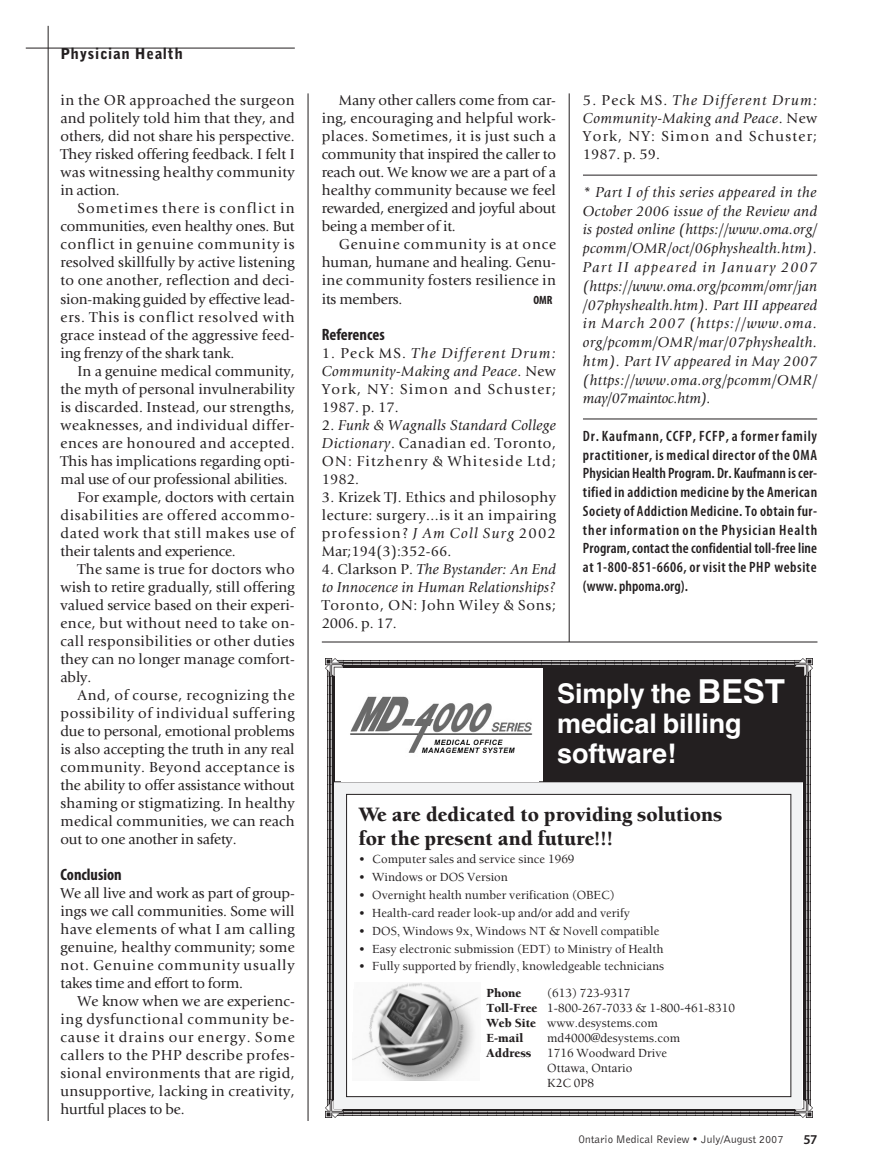
<style>
.page{position:relative;width:878px;height:1175px;background:#fff}
.page>*{position:absolute;margin:0;border:0;box-sizing:border-box;transform-origin:0 0}
.t1{font:700 27px/30px "Helvetica";letter-spacing:-.005em;color:#fff}
.t2{font:900 21px/24px "Berkeley";color:#231f20}
.t3{font:700 condensed 16.5px "Myriad Pro";color:#231f20}
.t4{font:15px/18px "Giovanni";letter-spacing:.01em;color:#231f20;text-align:justify}
.t5{font:italic 15px/18.8px "Giovanni";letter-spacing:.01em;color:#231f20}
.t6{font:600 condensed 15px/18.8px "Myriad Pro";letter-spacing:.035em;color:#231f20;text-align:justify}
.t7{font:15px "Giovanni";letter-spacing:.045em;color:#231f20}
.t8{font:15px "Giovanni";letter-spacing:-.01em;color:#231f20}
.t9{font:15px/18px "Giovanni";letter-spacing:.05em;color:#231f20}
.t10{font:15px "Giovanni";letter-spacing:.035em;color:#231f20}
.t11{font:15px "Giovanni";letter-spacing:.04em;color:#231f20}
.t12{font:900 15px "Bell Gothic BT";letter-spacing:.05em;color:#231f20}
.t13{font:600 13.5px "Myriad Pro";color:#231f20}
.t14{font:500 12.75px/15px "Berkeley";color:#231f20}
.t15{font:900 12.75px "Berkeley";color:#231f20}
.t16{font:700 condensed 12px "Myriad Pro";color:#231f20}
.t17{font:11.25px "Bell Gothic BT";color:#231f20}
.s1{font-style:italic}
.s2{font-style:normal}
.s3{font-size:33px}
.s4{font-weight:900}
</style>
<div class="page">
<hr style="left:583px;top:175px;width:234px;height:1px;background:#231f20">
<hr style="left:583px;top:419px;width:234px;height:1px;background:#231f20">
<hr style="left:26px;top:48px;width:269px;height:1px;background:#231f20">
<hr style="left:308px;top:93px;width:1px;height:1027px;background:#231f20">
<hr style="left:48px;top:26px;width:1px;height:1095px;background:#231f20">
<hr style="left:569px;top:93px;width:1px;height:1027px;background:#231f20">
<hr style="left:322px;top:641px;width:495px;height:1px;background:#231f20">
<img style="left:326px;top:658px;width:18px;height:18px">
<svg style="left:344px;top:658px;width:450px;height:9px"></svg>
<img style="left:794px;top:658px;width:18px;height:18px">
<svg style="left:803px;top:676px;width:8px;height:423px;background:#514d4e"></svg>
<img style="left:794px;top:1099px;width:18px;height:18px">
<svg style="left:344px;top:1108px;width:450px;height:9px"></svg>
<img style="left:326px;top:1099px;width:18px;height:18px">
<svg style="left:327px;top:676px;width:8px;height:423px;background:#646162"></svg>
<div style="left:543px;top:666px;width:260px;height:115px;background:#231f20"></div>
<div style="left:335px;top:782px;width:467px;height:326px;background:#f2f3f4"></div>
<div style="left:346px;top:794px;width:444px;height:302px;background:#fff"></div>
<div style="left:346px;top:794px;width:445px;height:302px;border:1px solid #231f20"></div>
<hr style="left:333px;top:781px;width:471px;height:1px;background:#231f20">
<img style="left:341px;top:672px;width:192px;height:81px">
<img style="left:352px;top:982px;width:127px;height:98px">
<p class="t12" style="left:60px;top:48px;width:124px">Physician Health</p>
<p class="t4" style="left:60px;top:93px;width:236px">in the OR approached the surgeon and politely told him that they, and others, did not share his perspective.<br>They risked offering feedback. I felt I was witnessing healthy community in action.</p>
<p class="t4" style="left:60px;top:201px;width:236px;text-indent:17px">Sometimes there is conflict in communities, even healthy ones. But conflict in genuine community is resolved skillfully by active listening to one another, reflection and deci&shy;sion-making guided by effective lead&shy;ers. This is conflict resolved with grace instead of the aggressive feed&shy;ing frenzy of the shark tank.</p>
<p class="t4" style="left:77px;top:363px;width:219px">In a genuine medical community,</p>
<p class="t4" style="left:60px;top:381px;width:236px">the myth of personal invulnerability</p>
<p class="t4" style="left:60px;top:399px;width:236px">is discarded. Instead, our strengths,</p>
<p class="t10" style="left:60px;top:419px;width:236px">weaknesses, and individual differ-</p>
<p class="t7" style="left:60px;top:437px;width:236px">ences are honoured and accepted.</p>
<p class="t4" style="left:60px;top:453px;width:236px">This has implications regarding opti-</p>
<p class="t8" style="left:60px;top:473px;width:228px">mal use of our professional abilities.</p>
<p class="t4" style="left:77px;top:489px;width:219px">For example, doctors with certain</p>
<p class="t7" style="left:60px;top:509px;width:236px">disabilities are offered accommo-</p>
<p class="t9" style="left:60px;top:525px;width:236px">dated work that still makes use of</p>
<p class="t8" style="left:60px;top:545px;width:177px">their talents and experience.</p>
<p class="t4" style="left:77px;top:561px;width:219px">The same is true for doctors who</p>
<p class="t4" style="left:60px;top:579px;width:236px">wish to retire gradually, still offering</p>
<p class="t4" style="left:60px;top:597px;width:236px">valued service based on their experi-</p>
<p class="t10" style="left:60px;top:617px;width:236px">ence, but without need to take on-</p>
<p class="t4" style="left:60px;top:633px;width:236px">call responsibilities or other duties</p>
<p class="t4" style="left:60px;top:651px;width:236px">they can no longer manage comfort-</p>
<p class="t4" style="left:60px;top:669px;width:32px">ably.</p>
<p class="t7" style="left:77px;top:689px;width:219px">And, of course, recognizing the</p>
<p class="t7" style="left:60px;top:707px;width:236px">possibility of individual suffering</p>
<p class="t8" style="left:60px;top:725px;width:236px">due to personal, emotional problems</p>
<p class="t4" style="left:60px;top:741px;width:236px">is also accepting the truth in any real</p>
<p class="t11" style="left:60px;top:761px;width:236px">community. Beyond acceptance is</p>
<p class="t4" style="left:60px;top:777px;width:236px">the ability to offer assistance without</p>
<p class="t4" style="left:60px;top:795px;width:236px">shaming or stigmatizing. In healthy</p>
<p class="t4" style="left:60px;top:813px;width:236px">medical communities, we can reach</p>
<p class="t8" style="left:60px;top:833px;width:177px">out to one another in safety.</p>
<p class="t3" style="left:60px;top:868px;width:63px">Conclusion</p>
<p class="t4" style="left:60px;top:885px;width:236px">We all live and work as part of group&shy;ings we call communities. Some will have elements of what I am calling genuine, healthy community; some not. Genuine community usually takes time and effort to form.</p>
<p class="t4" style="left:60px;top:993px;width:236px;text-indent:17px">We know when we are experienc&shy;ing dysfunctional community be&shy;cause it drains our energy. Some callers to the PHP describe profes&shy;sional environments that are rigid, unsupportive, lacking in creativity, hurtful places to be.</p>
<p class="t4" style="left:322px;top:93px;width:236px;text-indent:17px">Many other callers come from car&shy;ing, encouraging and helpful work&shy;places. Sometimes, it is just such a community that inspired the caller to reach out. We know we are a part of a healthy community because we feel rewarded, energized and joyful about being a member of it.</p>
<p class="t4" style="left:322px;top:237px;width:236px;text-indent:17px">Genuine community is at once human, humane and healing. Genu&shy;ine community fosters resilience in its members.</p>
<p class="t16" style="left:533px;top:295px;width:21px">OMR</p>
<p class="t3" style="left:322px;top:328px;width:64px">References</p>
<p class="t4" style="left:322px;top:345px;width:236px">1. Peck MS. <span class="s1">The Different Drum:<br>Community-Making and Peace</span>. New York, NY: Simon and Schuster; 1987. p. 17.</p>
<p class="t4" style="left:322px;top:417px;width:236px">2. <span class="s1">Funk &amp; Wagnalls Standard College Dictionary</span>. Canadian ed. Toronto, ON: Fitzhenry &amp; Whiteside Ltd; 1982.</p>
<p class="t4" style="left:322px;top:489px;width:236px">3. Krizek TJ. Ethics and philosophy lecture: surgery...is it an impairing profession? <span class="s1">J Am Coll Surg</span> 2002<br>Mar;194(3):352-66.</p>
<p class="t5" style="left:322px;top:561px;width:236px;line-height:18px"><span class="s2">4. Clarkson P.</span> The Bystander: An End to Innocence in Human Relationships?</p>
<p class="t9" style="left:322px;top:597px;width:236px">Toronto, ON: John Wiley &amp; Sons;<br>2006. p. 17.</p>
<p class="t4" style="left:583px;top:93px;width:236px">5. Peck MS. <span class="s1">The Different Drum:<br>Community-Making and Peace</span>. New York, NY: Simon and Schuster; 1987. p. 59.</p>
<p class="t5" style="left:583px;top:184px;width:236px;text-align:justify">* Part I of this series appeared in the October 2006 issue of the Review and is posted online (https://www.oma.org/ pcomm/OMR/oct/06physhealth.htm).<br>Part II appeared in January 2007 (https://www.oma.org/pcomm/omr/jan /07physhealth.htm). Part III appeared in March 2007 (https://www.oma. org/pcomm/OMR/mar/07physhealth. htm). Part IV appeared in May 2007 (https://www.oma.org/pcomm/OMR/ may/07maintoc.htm).</p>
<p class="t6" style="left:583px;top:428px;width:236px">Dr. Kaufmann, CCFP, FCFP, a former family practitioner, is medical director of the OMA Physician Health Program. Dr. Kaufmann iscer&shy;tified in addiction medicine bythe American Society of Addiction Medicine.To obtain fur&shy;ther information on the Physician Health Program,contact theconfidential toll-freeline at 1-800-851-6606, orvisit the PHP website (www. phpoma.org).</p>
<h1 class="t1" style="left:557px;top:679px;width:229px">Simply the <span class="s3">BEST </span>medical billing software!</h1>
<h2 class="t2" style="left:359px;top:804px;width:365px">We are dedicated to providing solutions for the present and future!!!</h2>
<p class="t14" style="left:359px;top:853px;width:217px">• Computer sales and service since 1969</p>
<p class="t14" style="left:359px;top:870px;width:151px">• Windows or DOS Version</p>
<p class="t14" style="left:359px;top:888px;width:257px">• Overnight health number verification (OBEC)</p>
<p class="t14" style="left:359px;top:906px;width:273px">• Health-card reader look-up and/or add and verify</p>
<p class="t14" style="left:359px;top:924px;width:302px">• DOS, Windows 9x, Windows NT &amp; Novell compatible</p>
<p class="t14" style="left:359px;top:942px;width:306px">• Easy electronic submission (EDT) to Ministry of Health</p>
<p class="t14" style="left:359px;top:960px;width:307px">• Fully supported by friendly, knowledgeable technicians</p>
<p class="t15" style="left:486px;top:987px;width:36px">Phone</p>
<p class="t14" style="left:486px;top:986px;width:250px;text-indent:61px">(613) 723-9317<br><span class="s4">Toll-Free</span> 1-800-267-7033 &amp; 1-800-461-8310<br><span class="s4">Web Site</span> www.desystems.com<br><span class="s4">E-mail</span></p>
<p class="t14" style="left:547px;top:1031px;width:134px">md4000@desystems.com</p>
<p class="t14" style="left:486px;top:1046px;width:182px"><span class="s4">Address</span> 1716 Woodward Drive</p>
<p class="t14" style="left:547px;top:1061px;width:87px">Ottawa, Ontario</p>
<p class="t14" style="left:547px;top:1076px;width:48px">K2C 0P8</p>
<p class="t17" style="left:578px;top:1135px;width:207px">Ontario Medical Review • July/August 2007</p>
<p class="t13" style="left:803px;top:1134px;width:15px">57</p>
</div>
